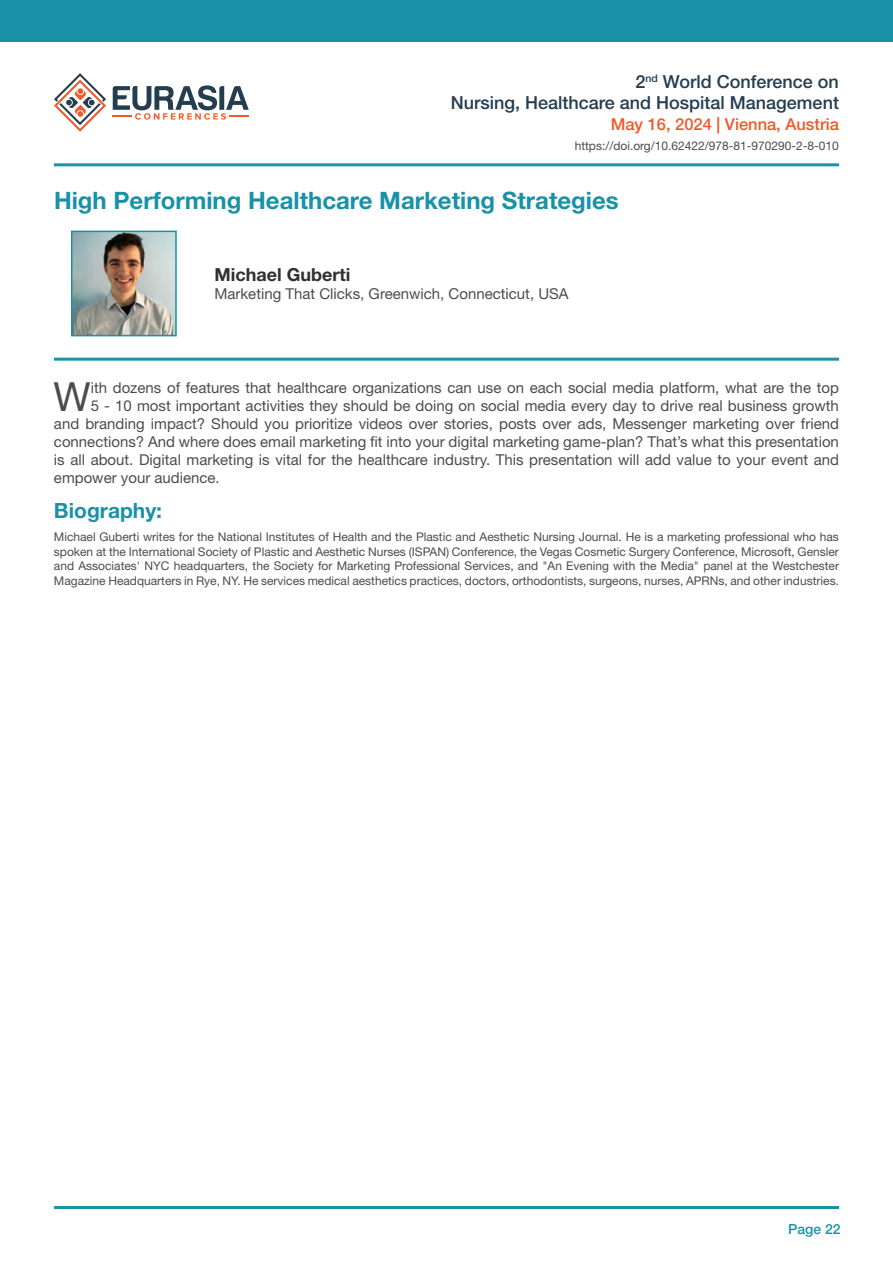
<style>
.page{position:relative;width:893px;height:1263px;background:#fff}
.page>*{position:absolute;margin:0;border:0;box-sizing:border-box;transform-origin:0 0}
.t1{font:40.2px "Helvetica Neue LT Std";color:#4b4c4d}
.t2{font:700 24px "Helvetica Neue LT Std";color:#1991a7}
.t3{font:700 21px "Helvetica Neue LT Std";color:#1991a7}
.t4{font:500 18px/21.6px "Helvetica Neue LT Std";color:#243d50;text-align:right}
.t5{font:700 18px "Helvetica Neue LT Std";color:#312f30}
.t6{font:500 16.5px "Helvetica Neue LT Std";color:#f1592a}
.t7{font:15px "Helvetica Neue LT Std";color:#4b4c4d}
.t8{font:500 13.95px "Helvetica Neue LT Std";color:#1991a7}
.t9{font:12px/14.4px "Helvetica Neue LT Std";color:#4b4c4d;text-align:justify}
</style>
<div class="page">
<div style="left:0;top:0;width:893px;height:41px;background:#1991a7"></div>
<hr style="left:54px;top:1206px;width:785px;height:3px;background:#1991a7">
<hr style="left:54px;top:163px;width:785px;height:3px;background:#1991a7">
<svg style="left:113px;top:85px;width:136px;height:35px"></svg>
<svg style="left:54px;top:73px;width:52px;height:59px"></svg>
<img style="left:74px;top:234px;width:100px;height:99px">
<div style="left:71px;top:231px;width:106px;height:105px;border:2px solid #1991a7"></div>
<hr style="left:54px;top:358px;width:785px;height:3px;background:#1991a7">
<h3 class="t4" style="left:451px;top:70px;width:390px">2<sup>nd</sup> World Conference on<br>Nursing, Healthcare and Hospital Management</h3>
<h3 class="t6" style="left:611px;top:114px;width:230px">May 16, 2024 | Vienna, Austria</h3>
<p class="t9" style="left:575px;top:139px;width:266px">https://doi.org/10.62422/978-81-970290-2-8-010</p>
<p class="t2" style="left:54px;top:186px;width:566px">High Performing Healthcare Marketing Strategies</p>
<p class="t5" style="left:214px;top:263px;width:137px">Michael Guberti</p>
<p class="t7" style="left:214px;top:285px;width:356px">Marketing That Clicks, Greenwich, Connecticut, USA</p>
<p class="t1" style="left:53px;top:372px;width:39px">W</p>
<p class="t7" style="left:91px;top:378px;width:750px">ith dozens of features that healthcare organizations can use on each social media platform, what are the top</p>
<p class="t7" style="left:91px;top:396px;width:750px">5 - 10 most important activities they should be doing on social media every day to drive real business growth</p>
<p class="t7" style="left:54px;top:414px;width:786px">and branding impact? Should you prioritize videos over stories, posts over ads, Messenger marketing over friend</p>
<p class="t7" style="left:54px;top:432px;width:786px">connections? And where does email marketing fit into your digital marketing game-plan? That’s what this presentation</p>
<p class="t7" style="left:54px;top:450px;width:786px">is all about. Digital marketing is vital for the healthcare industry. This presentation will add value to your event and</p>
<p class="t7" style="left:54px;top:468px;width:167px">empower your audience.</p>
<p class="t3" style="left:54px;top:498px;width:110px">Biography:</p>
<p class="t9" style="left:54px;top:530px;width:786px">Michael Guberti writes for the National Institutes of Health and the Plastic and Aesthetic Nursing Journal. He is a marketing professional who has spoken at the International Society of Plastic and Aesthetic Nurses (ISPAN) Conference, the Vegas Cosmetic Surgery Conference, Microsoft, Gensler and Associates' NYC headquarters, the Society for Marketing Professional Services, and "An Evening with the Media" panel at the Westchester Magazine Headquarters in Rye, NY. He services medical aesthetics practices, doctors, orthodontists, surgeons, nurses, APRNs, and other industries.</p>
<p class="t8" style="left:788px;top:1221px;width:54px">Page 22</p>
</div>
